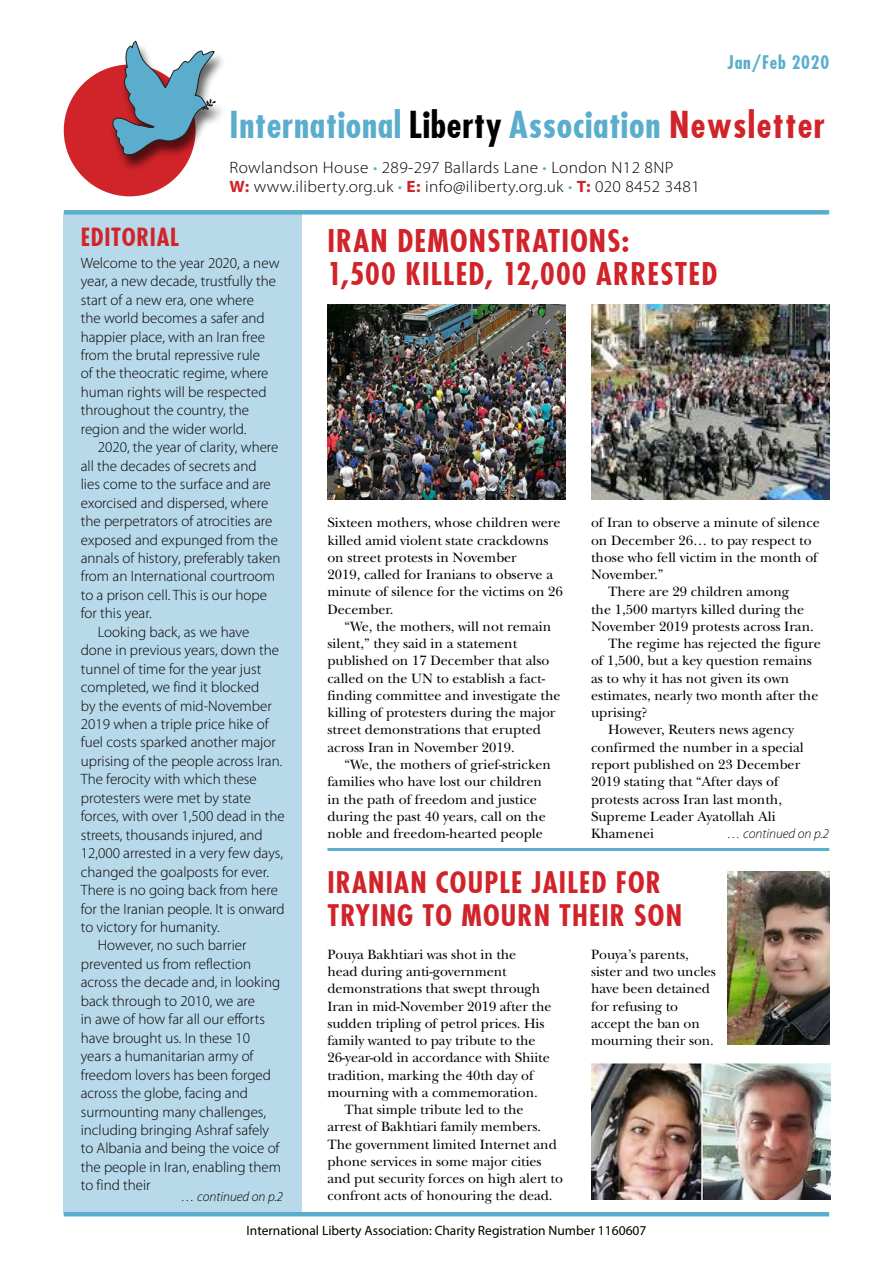
<style>
.page{position:relative;width:893px;height:1263px;background:#fff}
.page>*{position:absolute;margin:0;border:0;box-sizing:border-box;transform-origin:0 0}
.t1{font:700 condensed 35.55px "Futura";letter-spacing:.02em;color:#5aadcd}
._01_Headline_Unalign{font:700 condensed 30px/33px "Futura";letter-spacing:.04em;color:#d1232a}
._01_Headline_Unalign-2{font:700 condensed 28.5px/33px "Futura";letter-spacing:.04em;color:#d1232a}
._02_Parahead_16_18{font:700 condensed 24px "Futura";letter-spacing:.03em;color:#d1232a}
.t2{font:700 condensed 18px "Futura";letter-spacing:.04em;color:#5aadcd}
.t3{font:300 16.5px "Myriad Pro";letter-spacing:.02em;color:#000;scale:1.05 1}
._04_Editorial_Indent{font:300 15px/18.5px "Myriad Pro";color:#000}
._04_Editorial_First{font:300 15px/18.5px "Myriad Pro";color:#000}
._03_BODY_no_hyphenat{font:14.1px/17.2px "New Baskerville Std";color:#000}
._03_BODY_First_Para{font:14.1px/17.2px "New Baskerville Std";letter-spacing:-.005em;color:#000}
.Text_1{font:13.5px "Myriad Pro";color:#000}
.Continued_RR{font:italic 300 13.5px "Myriad Pro";color:#000}
.s1{color:#000}
.s2{color:#d1232a}
.s3{color:#5aadcd}
.s4{font-weight:700;color:#d1232a}
</style>
<div class="page">
<div style="left:64px;top:215px;width:238px;height:999px;background:#b8d9e9"></div>
<img style="left:327px;top:304px;width:239px;height:196px">
<img style="left:591px;top:304px;width:238px;height:196px">
<div style="left:64px;top:65px;width:132px;height:131px;background:#d1232a;border-radius:50%"></div>
<div style="left:109px;top:42px;width:118px;height:129px;background:#000;opacity:.61"></div>
<svg style="left:110px;top:40px;width:106px;height:116px"></svg>
<div style="left:64px;top:210px;width:765px;height:5px;background:#5aadcd"></div>
<hr style="left:64px;top:1212px;width:765px;height:4px;background:#5aadcd">
<hr style="left:327px;top:848px;width:502px;height:3px;background:#5aadcd">
<img style="left:591px;top:1064px;width:239px;height:135px">
<img style="left:727px;top:872px;width:102px;height:172px">
<p class="t2" style="left:728px;top:51px;width:103px">Jan/Feb 2020</p>
<p class="t1" style="left:230px;top:103px;width:597px">International <span class="s1">Liberty</span> Association <span class="s2">Newsletter</span></p>
<p class="t3" style="left:230px;top:157px;width:424px">Rowlandson House <span class="s3">•</span> 289-297 Ballards Lane <span class="s3">•</span> London N12 8NP</p>
<p class="t3" style="left:230px;top:177px;width:449px"><span class="s4">W:</span> www.iliberty.org.uk <span class="s3">•</span> <span class="s4">E:</span> info@iliberty.org.uk <span class="s3">•</span> <span class="s4">T:</span> 020 8452 3481</p>
<p class="_02_Parahead_16_18" style="left:81px;top:222px;width:100px">EDITORIAL</p>
<p class="_04_Editorial_First" style="left:81px;top:253px;width:200px">Welcome to the year 2020, a new year, a new decade, trustfully the start of a new era, one where<br>the world becomes a safer and happier place, with an Iran free from the brutal repressive rule<br>of the theocratic regime, where human rights will be respected throughout the country, the region and the wider world.</p>
<p class="_04_Editorial_Indent" style="left:81px;top:438px;width:201px;text-indent:17px">2020, the year of clarity, where all the decades of secrets and<br>lies come to the surface and are exorcised and dispersed, where the perpetrators of atrocities are exposed and expunged from the annals of history, preferably taken from an International courtroom to a prison cell. This is our hope for this year.</p>
<p class="_04_Editorial_Indent" style="left:81px;top:622px;width:206px;text-indent:17px">Looking back, as we have<br>done in previous years, down the tunnel of time for the year just completed, we find it blocked<br>by the events of mid-November<br>2019 when a triple price hike of fuel costs sparked another major uprising of the people across Iran.<br>The ferocity with which these protesters were met by state forces, with over 1,500 dead in the streets, thousands injured, and<br>12,000 arrested in a very few days, changed the goalposts for ever.<br>There is no going back from here for the Iranian people. It is onward to victory for humanity.</p>
<p class="_04_Editorial_Indent" style="left:81px;top:936px;width:202px;text-indent:17px">However, no such barrier prevented us from reflection across the decade and, in looking back through to 2010, we are<br>in awe of how far all our efforts have brought us. In these 10 years a humanitarian army of freedom lovers has been forged across the globe, facing and surmounting many challenges, including bringing Ashraf safely to Albania and being the voice of the people in Iran, enabling them to find their</p>
<p class="Continued_RR" style="left:181px;top:1188px;width:103px">… continued on p.2</p>
<p class="_01_Headline_Unalign" style="left:327px;top:224px;width:391px">IRAN DEMONSTRATIONS:<br>1,500 KILLED, 12,000 ARRESTED</p>
<p class="_03_BODY_First_Para" style="left:327px;top:514px;width:237px">Sixteen mothers, whose children were killed amid violent state crackdowns on street protests in November<br>2019, called for Iranians to observe a minute of silence for the victims on 26<br>December.</p>
<p class="_03_BODY_no_hyphenat" style="left:327px;top:618px;width:235px;text-indent:17px">“We, the mothers, will not remain silent,” they said in a statement published on 17 December that also called on the UN to establish a fact&shy;finding committee and investigate the killing of protesters during the major street demonstrations that erupted across Iran in November 2019.</p>
<p class="_03_BODY_no_hyphenat" style="left:327px;top:756px;width:225px;text-indent:17px">“We, the mothers of grief-stricken families who have lost our children in the path of freedom and justice during the past 40 years, call on the noble and freedom-hearted people</p>
<p class="_03_BODY_no_hyphenat" style="left:591px;top:514px;width:230px">of Iran to observe a minute of silence on December 26… to pay respect to those who fell victim in the month of<br>November.”</p>
<p class="_03_BODY_no_hyphenat" style="left:591px;top:583px;width:224px;text-indent:17px">There are 29 children among<br>the 1,500 martyrs killed during the<br>November 2019 protests across Iran.</p>
<p class="_03_BODY_no_hyphenat" style="left:591px;top:635px;width:231px;text-indent:17px">The regime has rejected the figure of 1,500, but a key question remains as to why it has not given its own estimates, nearly two month after the uprising?</p>
<p class="_03_BODY_no_hyphenat" style="left:591px;top:721px;width:214px;text-indent:17px">However, Reuters news agency confirmed the number in a special report published on 23 December<br>2019 stating that “After days of protests across Iran last month,<br>Supreme Leader Ayatollah Ali<br>Khamenei</p>
<p class="Continued_RR" style="left:727px;top:825px;width:103px">… continued on p.2</p>
<p class="_01_Headline_Unalign-2" style="left:327px;top:866px;width:356px">IRANIAN COUPLE JAILED FOR<br>TRYING TO MOURN THEIR SON</p>
<p class="_03_BODY_First_Para" style="left:327px;top:946px;width:226px">Pouya Bakhtiari was shot in the<br>head during anti-government demonstrations that swept through Iran in mid-November 2019 after the sudden tripling of petrol prices. His family wanted to pay tribute to the 26-year-old in accordance with Shiite tradition, marking the 40th day of mourning with a commemoration.</p>
<p class="_03_BODY_no_hyphenat" style="left:327px;top:1101px;width:237px;text-indent:17px">That simple tribute led to the<br>arrest of Bakhtiari family members.<br>The government limited Internet and phone services in some major cities and put security forces on high alert to confront acts of honouring the dead.</p>
<p class="_03_BODY_First_Para" style="left:591px;top:946px;width:126px">Pouya’s parents, sister and two uncles have been detained for refusing to accept the ban on mourning their son.</p>
<p class="Text_1" style="left:247px;top:1222px;width:401px">International Liberty Association: Charity Registration Number 1160607</p>
</div>
